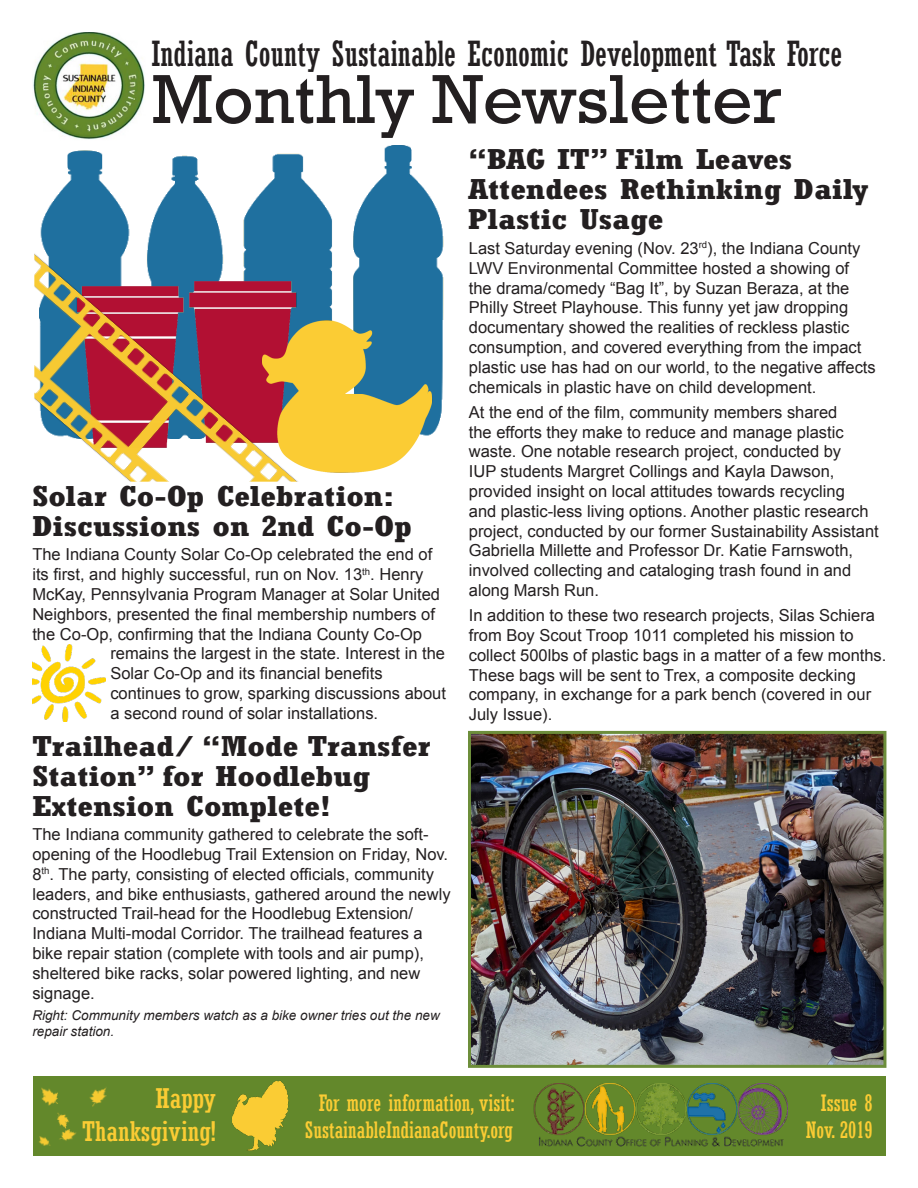
<style>
.page{position:relative;width:918px;height:1188px;background:#fff}
.page>*{position:absolute;margin:0;border:0;box-sizing:border-box;transform-origin:0 0}
.t1{font:70.5px "Rockwell";color:#231f20}
.t2{font:condensed 34.5px "Rockwell";color:#231f20}
.t3{font:700 condensed 28.35px/30px "Rockwell";color:#231f20;scale:1.29 1}
.t4{font:condensed 27px "Rockwell";color:#fbcc34;scale:1.13 1}
.t5{font:condensed 22.5px "Rockwell";color:#fbcc34}
.t6{font:16.5px/19.8px "Arial";color:#231f20}
.t7{font:italic 13.5px/16.2px "Arial";color:#231f20}
</style>
<div class="page">
<img style="left:32px;top:32px;width:113px;height:108px">
<img style="left:472px;top:735px;width:410px;height:329px">
<div style="left:468px;top:731px;width:418px;height:337px;border:3px solid #6d8e3b"></div>
<img style="left:64px;top:145px;width:380px;height:287px">
<img style="left:389px;top:318px;width:45px;height:148px">
<img style="left:34px;top:187px;width:355px;height:295px">
<div style="left:33px;top:1076px;width:853px;height:80px;background:#63882b"></div>
<img style="left:533px;top:1084px;width:255px;height:63px">
<img style="left:232px;top:1080px;width:57px;height:71px">
<img style="left:39px;top:1087px;width:68px;height:59px">
<img style="left:32px;top:644px;width:74px;height:77px">
<p class="t2" style="left:152px;top:34px;width:692px">Indiana County Sustainable Economic Development Task Force</p>
<p class="t1" style="left:152px;top:59px;width:632px">Monthly Newsletter</p>
<p class="t3" style="left:32px;top:481px;width:296px">Solar Co-Op Celebration:<br>Discussions on 2nd Co-Op</p>
<p class="t6" style="left:32px;top:545px;width:409px">The Indiana County Solar Co-Op celebrated the end of its first, and highly successful, run on Nov. 13<sup>th</sup>. Henry McKay, Pennsylvania Program Manager at Solar United Neighbors, presented the final membership numbers of the Co-Op, confirming that the Indiana County Co-Op</p>
<p class="t6" style="left:110px;top:644px;width:336px">remains the largest in the state. Interest in the</p>
<p class="t6" style="left:110px;top:664px;width:274px">Solar Co-Op and its financial benefits</p>
<p class="t6" style="left:110px;top:683px;width:337px">continues to grow, sparking discussions about</p>
<p class="t6" style="left:110px;top:703px;width:269px">a second round of solar installations.</p>
<p class="t3" style="left:32px;top:730px;width:310px">Trailhead/ “Mode Transfer<br>Station” for Hoodlebug<br>Extension Complete!</p>
<p class="t6" style="left:32px;top:825px;width:420px">The Indiana community gathered to celebrate the soft&shy;opening of the Hoodlebug Trail Extension on Friday, Nov.<br>8<sup>th</sup>. The party, consisting of elected officials, community leaders, and bike enthusiasts, gathered around the newly constructed Trail-head for the Hoodlebug Extension/ Indiana Multi-modal Corridor. The trailhead features a bike repair station (complete with tools and air pump), sheltered bike racks, solar powered lighting, and new signage.</p>
<p class="t7" style="left:32px;top:1007px;width:409px">Right: Community members watch as a bike owner tries out the new repair station.</p>
<p class="t3" style="left:468px;top:144px;width:312px">“BAG IT” Film Leaves<br>Attendees Rethinking Daily<br>Plastic Usage</p>
<p class="t6" style="left:469px;top:238px;width:408px">Last Saturday evening (Nov. 23<sup>rd</sup>), the Indiana County LWV Environmental Committee hosted a showing of the drama/comedy “Bag It”, by Suzan Beraza, at the Philly Street Playhouse. This funny yet jaw dropping documentary showed the realities of reckless plastic consumption, and covered everything from the impact plastic use has had on our world, to the negative affects chemicals in plastic have on child development.</p>
<p class="t6" style="left:469px;top:402px;width:411px">At the end of the film, community members shared<br>the efforts they make to reduce and manage plastic waste. One notable research project, conducted by<br>IUP students Margret Collings and Kayla Dawson, provided insight on local attitudes towards recycling<br>and plastic-less living options. Another plastic research project, conducted by our former Sustainability Assistant Gabriella Millette and Professor Dr. Katie Farnswoth, involved collecting and cataloging trash found in and along Marsh Run.</p>
<p class="t6" style="left:469px;top:606px;width:419px">In addition to these two research projects, Silas Schiera from Boy Scout Troop 1011 completed his mission to collect 500lbs of plastic bags in a matter of a few months.<br>These bags will be sent to Trex, a composite decking company, in exchange for a park bench (covered in our July Issue).</p>
<p class="t4" style="left:156px;top:1083px;width:55px">Happy</p>
<p class="t4" style="left:82px;top:1116px;width:120px">Thanksgiving!</p>
<p class="t5" style="left:319px;top:1090px;width:197px">For more information, visit:</p>
<p class="t5" style="left:305px;top:1117px;width:210px">SustainableIndianaCounty.org</p>
<p class="t5" style="left:821px;top:1090px;width:54px">Issue 8</p>
<p class="t5" style="left:806px;top:1117px;width:69px">Nov. 2019</p>
</div>
